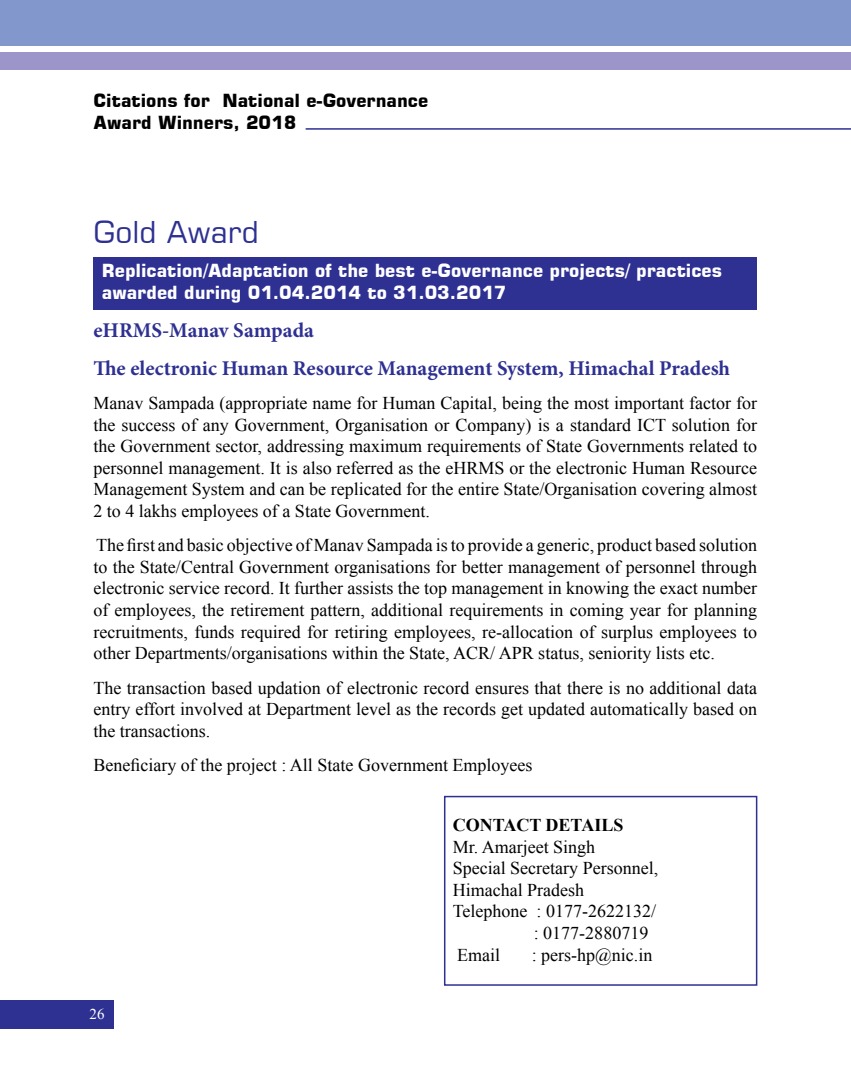
<style>
.page{position:relative;width:851px;height:1080px;background:#fff}
.page>*{position:absolute;margin:0;border:0;box-sizing:border-box;transform-origin:0 0}
.t1{font:30px "Square 721 BT";color:#2e3092}
.t2{font:700 21px/38px "Minion Pro";color:#2e3092}
.t3{font:18px/21.6px "Times New Roman";color:#000;text-align:justify}
.t4{font:700 18px/21.6px "Square 721 BT";color:#fff}
.t5{font:700 18px/21.6px "Square 721 BT";color:#000}
.t6{font:700 18px "Times New Roman";color:#000}
.t7{font:15px "Times New Roman";color:#fff}
</style>
<div class="page">
<div style="left:0;top:1000px;width:113px;height:28px;background:#2e3092"></div>
<div style="left:0;top:0;width:850px;height:46px;background:#8298cd"></div>
<div style="left:0;top:52px;width:850px;height:17px;background:#9b95c9"></div>
<hr style="left:305px;top:128px;width:545px;height:2px;background:#2e3092">
<div style="left:94px;top:257px;width:663px;height:53px;background:#2e3092"></div>
<div style="left:444px;top:796px;width:313px;height:190px;border:2px solid #2e3092"></div>
<p class="t5" style="left:94px;top:90px;width:336px">Citations for National e-Governance<br>Award Winners, 2018</p>
<p class="t1" style="left:93px;top:213px;width:167px">Gold Award</p>
<p class="t4" style="left:102px;top:260px;width:621px">Replication/Adaptation of the best e-Governance projects/ practices awarded during 01.04.2014 to 31.03.2017</p>
<p class="t2" style="left:93px;top:311px;width:638px">eHRMS-Manav Sampada<br>The electronic Human Resource Management System, Himachal Pradesh</p>
<p class="t3" style="left:93px;top:392px;width:665px">Manav Sampada (appropriate name for Human Capital, being the most important factor for the success of any Government, Organisation or Company) is a standard ICT solution for the Government sector, addressing maximum requirements of State Governments related to personnel management. It is also referred as the eHRMS or the electronic Human Resource Management System and can be replicated for the entire State/Organisation covering almost 2 to 4 lakhs employees of a State Government.</p>
<p class="t3" style="left:93px;top:534px;width:665px">The first and basic objective of Manav Sampada is to provide a generic, product based solution to the State/Central Government organisations for better management of personnel through electronic service record. It further assists the top management in knowing the exact number of employees, the retirement pattern, additional requirements in coming year for planning recruitments, funds required for retiring employees, re-allocation of surplus employees to other Departments/organisations within the State, ACR/ APR status, seniority lists etc.</p>
<p class="t3" style="left:93px;top:677px;width:665px">The transaction based updation of electronic record ensures that there is no additional data entry effort involved at Department level as the records get updated automatically based on the transactions.</p>
<p class="t3" style="left:93px;top:754px;width:440px">Beneficiary of the project : All State Government Employees</p>
<p class="t7" style="left:90px;top:1004px;width:16px">26</p>
<p class="t6" style="left:452px;top:812px;width:172px">CONTACT DETAILS</p>
<p class="t3" style="left:452px;top:836px;width:144px">Mr. Amarjeet Singh</p>
<p class="t3" style="left:452px;top:857px;width:207px">Special Secretary Personnel,</p>
<p class="t3" style="left:452px;top:879px;width:133px">Himachal Pradesh</p>
<p class="t3" style="left:452px;top:900px;width:205px">Telephone : 0177-2622132/</p>
<p class="t3" style="left:533px;top:922px;width:116px">: 0177-2880719</p>
<p class="t3" style="left:457px;top:944px;width:45px">Email</p>
<p class="t3" style="left:531px;top:944px;width:122px">: pers-hp@nic.in</p>
</div>
